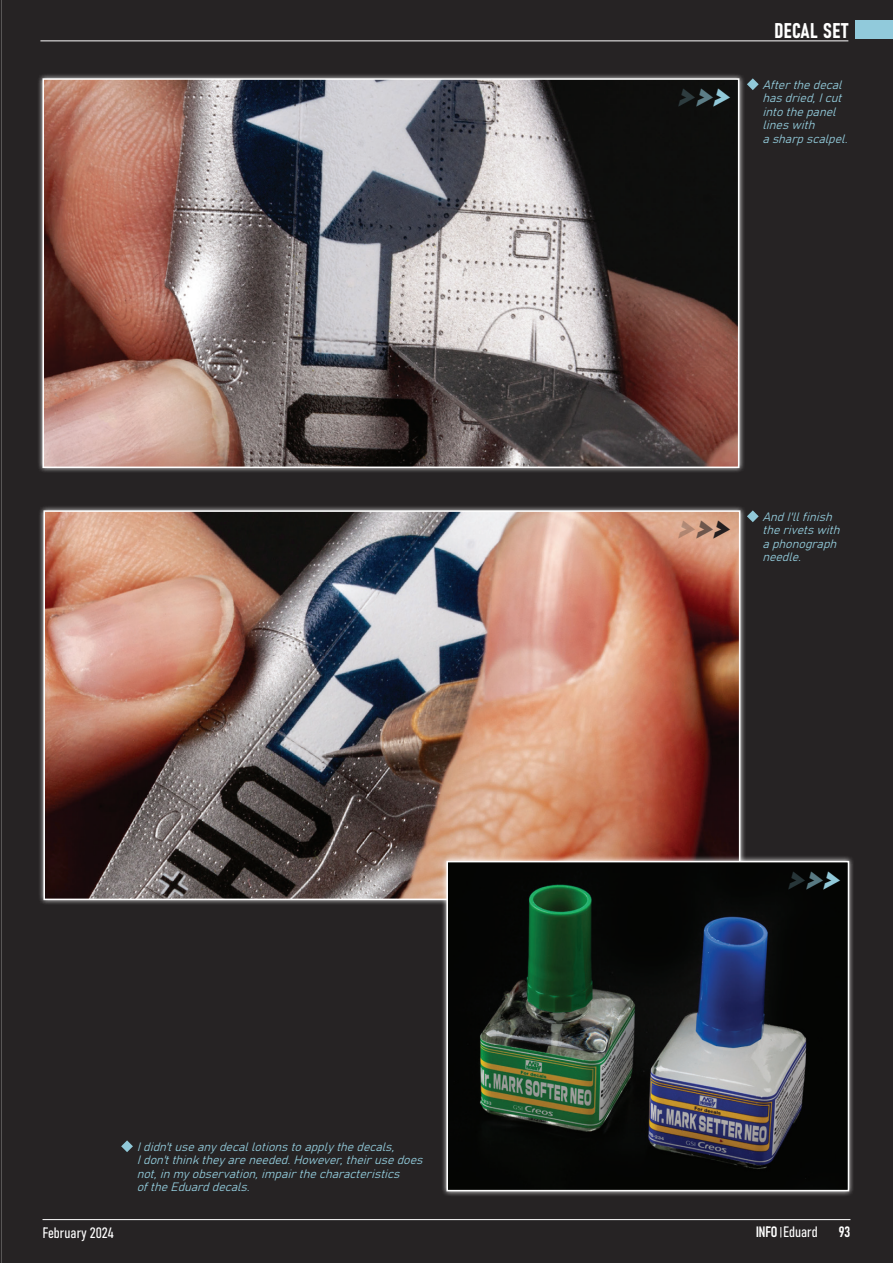
<style>
.page{position:relative;width:893px;height:1263px;background:#fff}
.page>*{position:absolute;margin:0;border:0;box-sizing:border-box;transform-origin:0 0}
.t1{font:italic 41.4px "Bahnschrift";color:#91c9d9}
.t2{font:italic 41.4px "Bahnschrift";color:#231f20}
.t3{font:21px "Bahnschrift";letter-spacing:.015em;color:#fff}
.t4{font:14.85px "Bahnschrift";color:#fff}
.t5{font:italic 12px/13.5px "Bahnschrift";color:#91c9d9}
</style>
<div class="page">
<svg style="left:0;top:0;width:1px;height:1263px"></svg>
<div style="left:1px;top:0;width:892px;height:1263px;background:#262324"></div>
<div style="left:855px;top:20px;width:38px;height:19px;background:#91cadb"></div>
<hr style="left:40px;top:40px;width:808px;height:1px;background:#fff">
<div style="left:37px;top:73px;width:708px;height:400px;background:#fff;opacity:.9"></div>
<img style="left:46px;top:81px;width:690px;height:384px">
<div style="left:43px;top:78px;width:696px;height:390px;border:2px solid #fff"></div>
<div style="left:38px;top:505px;width:708px;height:400px;background:#fff;opacity:.9"></div>
<img style="left:47px;top:513px;width:690px;height:384px">
<div style="left:44px;top:510px;width:696px;height:390px;border:2px solid #fff"></div>
<svg style="left:747px;top:78px;width:12px;height:12px"></svg>
<svg style="left:747px;top:510px;width:12px;height:12px"></svg>
<svg style="left:121px;top:1140px;width:12px;height:12px"></svg>
<div style="left:441px;top:855px;width:414px;height:342px;background:#fff;opacity:.9"></div>
<img style="left:449px;top:864px;width:397px;height:324px">
<div style="left:446px;top:861px;width:403px;height:330px;border:2px solid #fff"></div>
<hr style="left:43px;top:1219px;width:807px;height:1px;background:#fff">
<p class="t5" style="left:137px;top:1139px;width:292px">Ididn'tuseanydecallotionstoapplythedecals, Idon'tthinktheyareneeded.However,theirusedoes not,inmyobservation,impairthecharacteristics oftheEduarddecals.</p>
<h1 class="t1" style="left:674px;top:65px;width:70px">&gt;&gt;&gt;</h1>
<h2 class="t3" style="left:774px;top:14px;width:75px">DECAL SET</h2>
<p class="t5" style="left:762px;top:77px;width:91px">Afterthedecal hasdried,Icut intothepanel lineswith asharpscalpel.</p>
<h1 class="t2" style="left:674px;top:497px;width:70px">&gt;&gt;&gt;</h1>
<p class="t5" style="left:762px;top:509px;width:83px">AndI'llfinish therivetswith aphonograph needle.</p>
<h1 class="t1" style="left:784px;top:848px;width:70px">&gt;&gt;&gt;</h1>
<p class="t4" style="left:43px;top:1221px;width:73px">February 2024</p>
<p class="t4" style="left:756px;top:1221px;width:63px">INFO Eduard</p>
<p class="t4" style="left:839px;top:1220px;width:13px">93</p>
</div>
